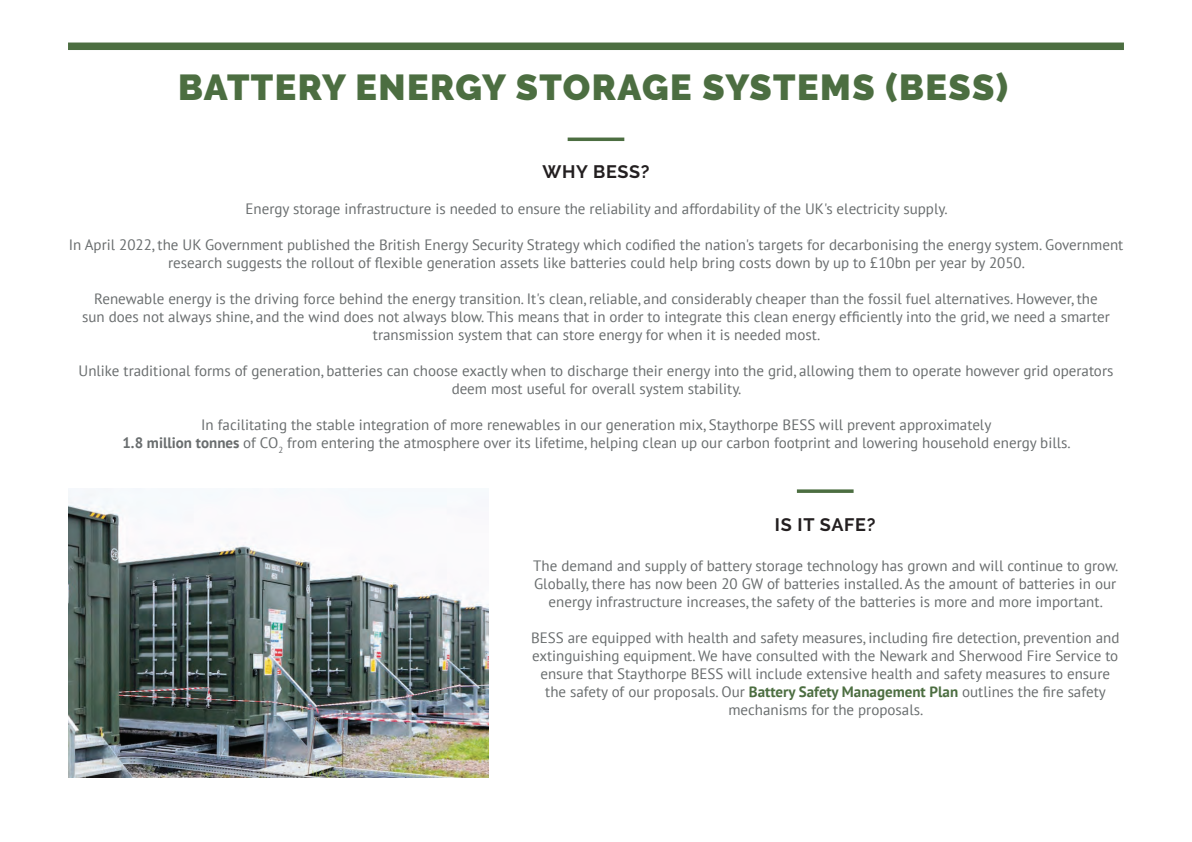
<style>
.page{position:relative;width:1192px;height:842px;background:#fff}
.page>*{position:absolute;margin:0;border:0;box-sizing:border-box;transform-origin:0 0}
.t1{font:900 36px "Raleway";letter-spacing:.04em;color:#4c6e41}
.t2{font:700 18px "Raleway";letter-spacing:.04em;color:#231f20}
.t3{font:15px/18px "PT Sans";color:#696d6e;text-align:center}
.s1{font-weight:700}
.s2{font-weight:700;color:#4c6e41}
</style>
<div class="page">
<div style="left:68px;top:43px;width:1056px;height:7px;background:#4c6e41"></div>
<img style="left:68px;top:488px;width:420px;height:289px">
<hr style="left:568px;top:138px;width:56px;height:3px;background:#4c6e41">
<svg style="left:797px;top:489px;width:57px;height:4px"></svg>
<p class="t1" style="left:178px;top:67px;width:831px">BATTERY ENERGY STORAGE SYSTEMS (BESS)</p>
<p class="t2" style="left:542px;top:161px;width:109px">WHY BESS?</p>
<p class="t3" style="left:246px;top:199px;width:703px">Energy storage infrastructure is needed to ensure the reliability and affordability of the UK's electricity supply.</p>
<p class="t3" style="left:69px;top:235px;width:1056px">In April 2022, the UK Government published the British Energy Security Strategy which codified the nation's targets for decarbonising the energy system. Government research suggests the rollout of flexible generation assets like batteries could help bring costs down by up to £10bn per year by 2050.</p>
<p class="t3" style="left:82px;top:289px;width:1029px">Renewable energy is the driving force behind the energy transition. It's clean, reliable, and considerably cheaper than the fossil fuel alternatives. However, the sun does not always shine, and the wind does not always blow. This means that in order to integrate this clean energy efficiently into the grid, we need a smarter transmission system that can store energy for when it is needed most.</p>
<p class="t3" style="left:79px;top:361px;width:1036px">Unlike traditional forms of generation, batteries can choose exactly when to discharge their energy into the grid, allowing them to operate however grid operators deem most useful for overall system stability.</p>
<p class="t3" style="left:122px;top:415px;width:950px">In facilitating the stable integration of more renewables in our generation mix, Staythorpe BESS will prevent approximately<br><span class="s1">1.8 million tonnes</span> of CO<sub>2</sub> from entering the atmosphere over its lifetime, helping clean up our carbon footprint and lowering household energy bills.</p>
<p class="t2" style="left:775px;top:514px;width:102px">IS IT SAFE?</p>
<p class="t3" style="left:533px;top:556px;width:587px">The demand and supply of battery storage technology has grown and will continue to grow.<br>Globally, there has now been 20 GW of batteries installed. As the amount of batteries in our energy infrastructure increases, the safety of the batteries is more and more important.</p>
<p class="t3" style="left:531px;top:628px;width:590px">BESS are equipped with health and safety measures, including fire detection, prevention and extinguishing equipment. We have consulted with the Newark and Sherwood Fire Service to ensure that Staythorpe BESS will include extensive health and safety measures to ensure the safety of our proposals. Our <span class="s2">Battery Safety Management Plan</span> outlines the fire safety mechanisms for the proposals.</p>
</div>
